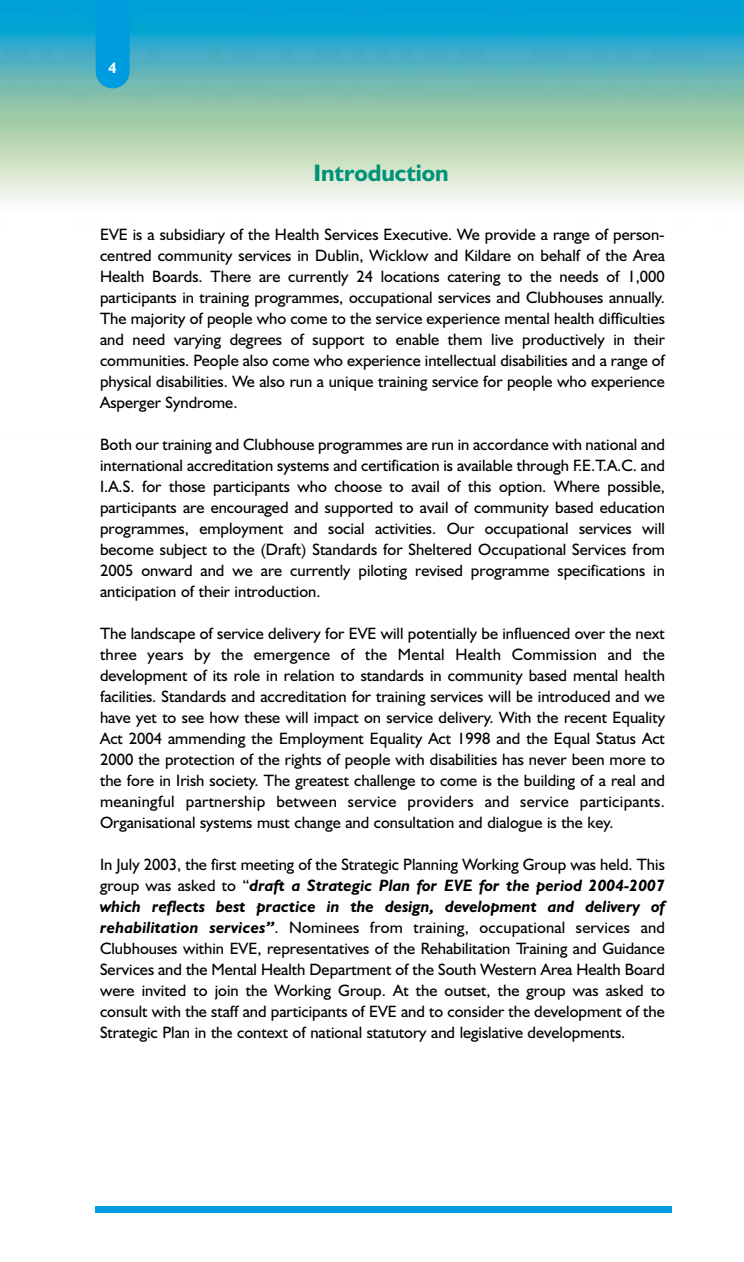
<style>
.page{position:relative;width:744px;height:1262px;background:#fff}
.page>*{position:absolute;margin:0;border:0;box-sizing:border-box;transform-origin:0 0}
.t1{font:700 24px "Humanist 521 BT";color:#009379}
.t2{font:16.5px/21px "Humanist 521 BT";color:#000;text-align:justify}
.t3{font:700 15px "Humanist 521 BT";color:#fff}
.s1{font-weight:700;font-style:italic}
</style>
<div class="page">
<img style="left:0;top:0;width:744px;height:203px">
<div style="left:96px;top:0;width:34px;height:88px;background:#009ce0"></div>
<div style="left:96px;top:1206px;width:576px;height:6px;background:#009ce0"></div>
<p class="t3" style="left:109px;top:62px;width:10px">4</p>
<h1 class="t1" style="left:313px;top:164px;width:137px">Introduction</h1>
<p class="t2" style="left:100px;top:225px;width:566px">EVE is a subsidiary of the Health Services Executive. We provide a range of person&shy;centred community services in Dublin, Wicklow and Kildare on behalf of the Area Health Boards. There are currently 24 locations catering to the needs of 1,000 participants in training programmes, occupational services and Clubhouses annually.<br>The majority of people who come to the service experience mental health difficulties and need varying degrees of support to enable them live productively in their communities. People also come who experience intellectual disabilities and a range of physical disabilities. We also run a unique training service for people who experience Asperger Syndrome.</p>
<p class="t2" style="left:100px;top:435px;width:566px">Both our training and Clubhouse programmes are run in accordance with national and international accreditation systems and certification is available through F.E.T.A.C. and I.A.S. for those participants who choose to avail of this option. Where possible, participants are encouraged and supported to avail of community based education programmes, employment and social activities. Our occupational services will become subject to the (Draft) Standards for Sheltered Occupational Services from 2005 onward and we are currently piloting revised programme specifications in anticipation of their introduction.</p>
<p class="t2" style="left:100px;top:624px;width:566px">The landscape of service delivery for EVE will potentially be influenced over the next three years by the emergence of the Mental Health Commission and the development of its role in relation to standards in community based mental health facilities. Standards and accreditation for training services will be introduced and we have yet to see how these will impact on service delivery. With the recent Equality Act 2004 ammending the Employment Equality Act 1998 and the Equal Status Act 2000 the protection of the rights of people with disabilities has never been more to the fore in Irish society. The greatest challenge to come is the building of a real and meaningful partnership between service providers and service participants.<br>Organisational systems must change and consultation and dialogue is the key.</p>
<p class="t2" style="left:100px;top:855px;width:566px">In July 2003, the first meeting of the Strategic Planning Working Group was held. This group was asked to “<span class="s1">draft a Strategic Plan for EVE for the period 2004-2007 which reflects best practice in the design, development and delivery of rehabilitation services”</span>. Nominees from training, occupational services and Clubhouses within EVE, representatives of the Rehabilitation Training and Guidance Services and the Mental Health Department of the South Western Area Health Board were invited to join the Working Group. At the outset, the group was asked to consult with the staff and participants of EVE and to consider the development of the Strategic Plan in the context of national statutory and legislative developments.</p>
</div>
